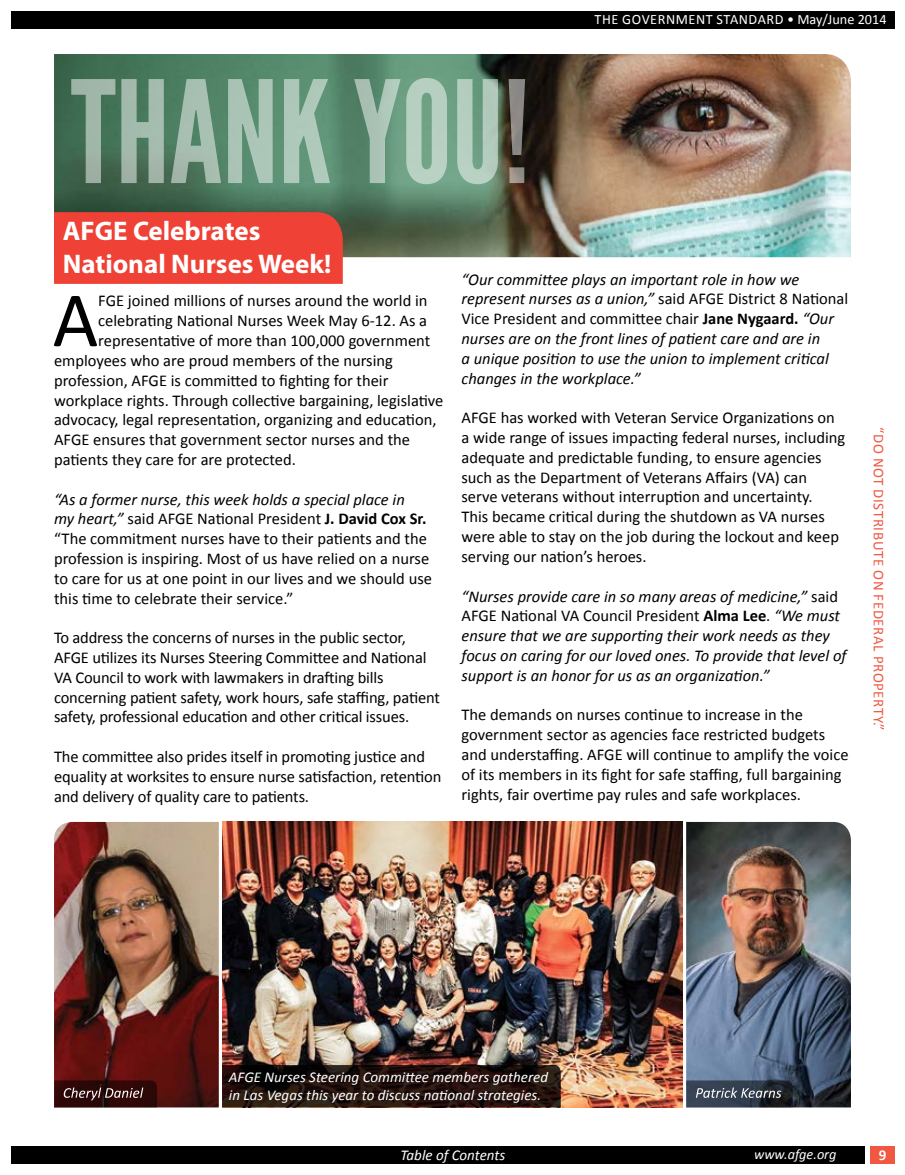
<style>
.page{position:relative;width:905px;height:1175px;background:#fff}
.page>*{position:absolute;margin:0;border:0;box-sizing:border-box;transform-origin:0 0}
.t1{font:78.9px "Calibri";color:#000}
.t2{font:700 27px/32.4px "Myriad Pro";color:#fff}
.t3{font:16.5px/19.8px "Calibri";color:#000}
.t4{font:italic 16.5px/19.8px "Calibri";color:#000}
.t5{font:italic 15px/18px "Calibri";color:#fff}
.t6{font:15px "Calibri";letter-spacing:.04em;color:#f15843}
.t7{font:700 15px "Calibri";color:#fff}
.t8{font:14.25px "Calibri";letter-spacing:.04em;color:#fff}
.t9{font:italic 14.25px "Calibri";color:#fff}
.s1{font-style:italic}
.s2{font-weight:700}
.s3{font-style:normal}
.s4{font-weight:700;font-style:normal}
</style>
<div class="page">
<div style="left:11px;top:1146px;width:853px;height:17px;background:#000"></div>
<div style="left:870px;top:1146px;width:24px;height:17px;background:#f15843"></div>
<div style="left:11px;top:12px;width:883px;height:17px;background:#000"></div>
<img style="left:54px;top:54px;width:796px;height:203px">
<div style="left:54px;top:212px;width:289px;height:72px;background:#ef4135"></div>
<img style="left:686px;top:822px;width:164px;height:285px">
<img style="left:222px;top:822px;width:461px;height:285px">
<img style="left:54px;top:822px;width:165px;height:285px">
<svg style="left:222px;top:1065px;width:339px;height:42px;background:#1f110d"></svg>
<svg style="left:54px;top:1080px;width:103px;height:27px;background:#3e1c1b"></svg>
<svg style="left:686px;top:1080px;width:106px;height:27px;background:#3f4854"></svg>
<svg style="left:71px;top:78px;width:454px;height:106px;background:#80a28e"></svg>
<p class="t8" style="left:594px;top:11px;width:293px">THE GOVERNMENT STANDARD • May/June 2014</p>
<h2 class="t2" style="left:63px;top:214px;width:270px">AFGE Celebrates<br>National Nurses Week!</h2>
<h1 class="t1" style="left:53px;top:270px;width:47px">A</h1>
<p class="t3" style="left:98px;top:291px;width:331px">FGE joined millions of nurses around the world in</p>
<p class="t3" style="left:98px;top:311px;width:330px">celebrating National Nurses Week May 6-12. As a</p>
<p class="t3" style="left:98px;top:331px;width:333px">representative of more than 100,000 government</p>
<p class="t3" style="left:54px;top:350px;width:340px">employees who are proud members of the nursing</p>
<p class="t3" style="left:54px;top:370px;width:336px">profession, AFGE is committed to fighting for their</p>
<p class="t3" style="left:54px;top:390px;width:391px">workplace rights. Through collective bargaining, legislative</p>
<p class="t3" style="left:54px;top:410px;width:384px">advocacy, legal representation, organizing and education,</p>
<p class="t3" style="left:54px;top:430px;width:357px">AFGE ensures that government sector nurses and the</p>
<p class="t3" style="left:54px;top:449px;width:243px">patients they care for are protected.</p>
<p class="t3" style="left:54px;top:489px;width:379px"><span class="s1">“As a former nurse, this week holds a special place in<br>my heart,”</span> said AFGE National President <span class="s2">J. David Cox Sr. </span>“The commitment nurses have to their patients and the profession is inspiring. Most of us have relied on a nurse to care for us at one point in our lives and we should use this time to celebrate their service.”</p>
<p class="t3" style="left:54px;top:628px;width:387px">To address the concerns of nurses in the public sector, AFGE utilizes its Nurses Steering Committee and National VA Council to work with lawmakers in drafting bills concerning patient safety, work hours, safe staffing, patient safety, professional education and other critical issues.</p>
<p class="t3" style="left:54px;top:746px;width:389px">The committee also prides itself in promoting justice and equality at worksites to ensure nurse satisfaction, retention and delivery of quality care to patients.</p>
<p class="t4" style="left:461px;top:268px;width:388px">“Our committee plays an important role in how we represent nurses as a union,” <span class="s3">said AFGE District 8 National Vice President and committee chair</span> <span class="s4">Jane Nygaard.</span> “Our nurses are on the front lines of patient care and are in<br>a unique position to use the union to implement critical changes in the workplace.”</p>
<p class="t3" style="left:461px;top:408px;width:385px">AFGE has worked with Veteran Service Organizations on a wide range of issues impacting federal nurses, including adequate and predictable funding, to ensure agencies such as the Department of Veterans Affairs (VA) can serve veterans without interruption and uncertainty.<br>This became critical during the shutdown as VA nurses were able to stay on the job during the lockout and keep serving our nation’s heroes.</p>
<p class="t4" style="left:461px;top:585px;width:386px">“Nurses provide care in so many areas of medicine,” <span class="s3">said AFGE National VA Council President</span> <span class="s4">Alma Lee</span><span class="s3">.</span> “We must ensure that we are supporting their work needs as they focus on caring for our loved ones. To provide that level of support is an honor for us as an organization.”</p>
<p class="t3" style="left:461px;top:705px;width:388px">The demands on nurses continue to increase in the government sector as agencies face restricted budgets and understaffing. AFGE will continue to amplify the voice of its members in its fight for safe staffing, full bargaining rights, fair overtime pay rules and safe workplaces.</p>
<p class="t6" style="left:888px;top:427px;width:305px;rotate:90deg">“DO NOT DISTRIBUTE ON FEDERAL PROPERTY.”</p>
<p class="t5" style="left:229px;top:1067px;width:321px">AFGE Nurses Steering Committee members gathered in Las Vegas this year to discuss national strategies.</p>
<p class="t5" style="left:400px;top:1145px;width:106px">Table of Contents</p>
<p class="t9" style="left:754px;top:1144px;width:84px">www.afge.org</p>
<p class="t7" style="left:878px;top:1144px;width:9px">9</p>
</div>
